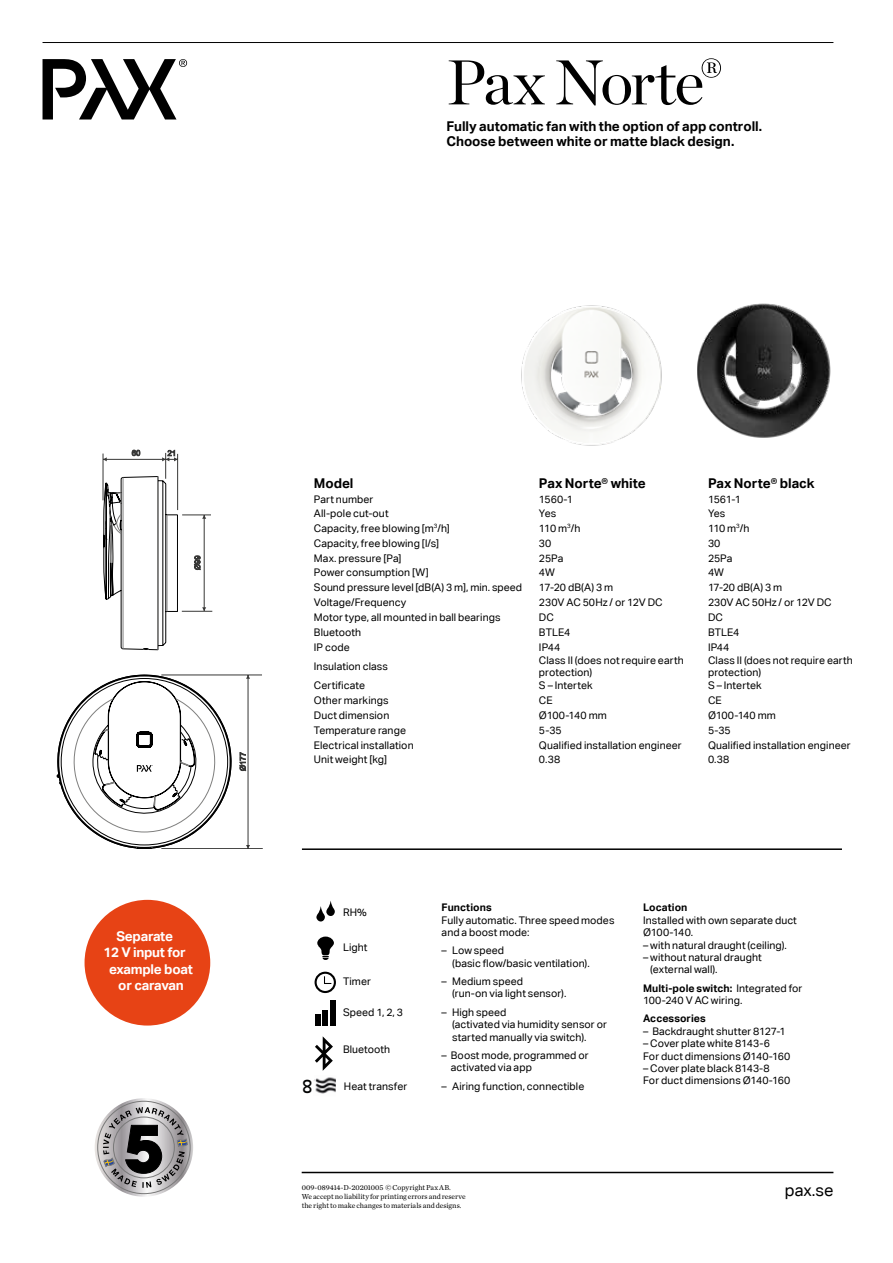
<style>
.page{position:relative;width:893px;height:1263px;background:#fff}
.page>*{position:absolute;margin:0;border:0;box-sizing:border-box;transform-origin:0 0}
.t1{font:63px "Chronicle Display";letter-spacing:-.035em;color:#000}
.t2{font:25.05px "Aktiv Grotesk Corp";color:#010202}
.t3{font:16.5px "Aktiv Grotesk Corp";color:#000}
.t4{font:700 13.5px/15px "Aktiv Grotesk Corp";letter-spacing:-.005em;color:#000}
.t5{font:700 13.5px/16.2px "Aktiv Grotesk Corp";letter-spacing:-.02em;color:#fff;text-align:center}
.t6{font:10.5px/12.5px "Aktiv Grotesk Corp";letter-spacing:.005em;color:#000}
.t7{font:700 10.5px "Aktiv Grotesk Corp";letter-spacing:.005em;color:#000}
.t8{font:7.65px "Arial";color:#373736}
.t9{font:7.5px/9px "Chronicle Text G1";color:#000}
.s1{font-weight:700}
</style>
<div class="page">
<hr style="left:43px;top:42px;width:790px;height:1px;background:#000">
<svg style="left:43px;top:59px;width:144px;height:60px"></svg>
<div style="left:85px;top:900px;width:125px;height:125px;background:#e74315;border-radius:50%"></div>
<hr style="left:302px;top:1172px;width:531px;height:1px;background:#000">
<svg style="left:316px;top:901px;width:19px;height:21px"></svg>
<svg style="left:317px;top:936px;width:17px;height:24px"></svg>
<div style="left:315px;top:972px;width:21px;height:21px;border:2px solid #000;border-radius:50%"></div>
<svg style="left:324px;top:975px;width:8px;height:9px"></svg>
<div style="left:315px;top:1015px;width:6px;height:11px;background:#000"></div>
<div style="left:322px;top:1011px;width:6px;height:15px;background:#000"></div>
<div style="left:330px;top:1000px;width:6px;height:26px;background:#000"></div>
<svg style="left:315px;top:1036px;width:18px;height:35px"></svg>
<img style="left:313px;top:1077px;width:23px;height:17px">
<img style="left:521px;top:305px;width:141px;height:141px">
<hr style="left:302px;top:848px;width:540px;height:2px;background:#000">
<hr style="left:161px;top:675px;width:101px;height:1px;background:#373736">
<hr style="left:161px;top:848px;width:102px;height:1px;background:#373736">
<hr style="left:248px;top:675px;width:1px;height:174px;background:#373736">
<svg style="left:246px;top:675px;width:4px;height:4px"></svg>
<svg style="left:56px;top:674px;width:182px;height:175px"></svg>
<hr style="left:182px;top:611px;width:30px;height:1px;background:#373736">
<svg style="left:103px;top:453px;width:108px;height:197px"></svg>
<img style="left:697px;top:303px;width:134px;height:135px">
<svg style="left:95px;top:1098px;width:98px;height:99px"></svg>
<svg style="left:97px;top:1101px;width:93px;height:93px"></svg>
<h1 class="t1" style="left:446px;top:34px;width:278px">Pax Norte®</h1>
<p class="t4" style="left:446px;top:119px;width:317px">Fully automatic fan with the option of app controll.<br>Choose between white or matte black design.</p>
<p class="t8" style="left:132px;top:448px;width:10px">60</p>
<p class="t8" style="left:168px;top:448px;width:10px">21</p>
<p class="t8" style="left:192px;top:570px;width:16px;rotate:-90deg">Ø99</p>
<p class="t8" style="left:238px;top:771px;width:20px;rotate:-90deg">Ø177</p>
<p class="t5" style="left:104px;top:928px;width:91px">Separate<br>12 V input for example boat or caravan</p>
<p class="t4" style="left:314px;top:476px;width:41px">Model</p>
<p class="t4" style="left:539px;top:476px;width:108px">Pax Norte® white</p>
<p class="t4" style="left:708px;top:476px;width:108px">Pax Norte® black</p>
<p class="t6" style="left:314px;top:493px;width:61px">Part number</p>
<p class="t6" style="left:539px;top:493px;width:36px">1560-1</p>
<p class="t6" style="left:708px;top:493px;width:34px">1561-1</p>
<p class="t6" style="left:314px;top:507px;width:76px">All-pole cut-out</p>
<p class="t6" style="left:539px;top:507px;width:19px">Yes</p>
<p class="t6" style="left:708px;top:507px;width:19px">Yes</p>
<p class="t6" style="left:314px;top:522px;width:137px">Capacity, free blowing [m<sup>3</sup>/h]</p>
<p class="t6" style="left:539px;top:522px;width:43px">110 m<sup>3</sup>/h</p>
<p class="t6" style="left:708px;top:522px;width:43px">110 m<sup>3</sup>/h</p>
<p class="t6" style="left:314px;top:537px;width:127px">Capacity, free blowing [l/s]</p>
<p class="t6" style="left:539px;top:537px;width:14px">30</p>
<p class="t6" style="left:708px;top:537px;width:14px">30</p>
<p class="t6" style="left:314px;top:551px;width:89px">Max. pressure [Pa]</p>
<p class="t6" style="left:539px;top:551px;width:26px">25Pa</p>
<p class="t6" style="left:708px;top:551px;width:26px">25Pa</p>
<p class="t6" style="left:314px;top:566px;width:116px">Power consumption [W]</p>
<p class="t6" style="left:539px;top:566px;width:17px">4W</p>
<p class="t6" style="left:708px;top:566px;width:17px">4W</p>
<p class="t6" style="left:314px;top:581px;width:210px">Sound pressure level [dB(A) 3 m], min. speed</p>
<p class="t6" style="left:539px;top:581px;width:76px">17-20 dB(A) 3 m</p>
<p class="t6" style="left:708px;top:581px;width:76px">17-20 dB(A) 3 m</p>
<p class="t6" style="left:314px;top:596px;width:94px">Voltage/Frequency</p>
<p class="t6" style="left:539px;top:596px;width:125px">230V AC 50Hz / or 12V DC</p>
<p class="t6" style="left:708px;top:596px;width:125px">230V AC 50Hz / or 12V DC</p>
<p class="t6" style="left:314px;top:611px;width:188px">Motor type, all mounted in ball bearings</p>
<p class="t6" style="left:539px;top:611px;width:17px">DC</p>
<p class="t6" style="left:708px;top:611px;width:17px">DC</p>
<p class="t6" style="left:314px;top:626px;width:49px">Bluetooth</p>
<p class="t6" style="left:539px;top:626px;width:33px">BTLE4</p>
<p class="t6" style="left:708px;top:626px;width:33px">BTLE4</p>
<p class="t6" style="left:314px;top:641px;width:37px">IP code</p>
<p class="t6" style="left:539px;top:641px;width:23px">IP44</p>
<p class="t6" style="left:708px;top:641px;width:23px">IP44</p>
<p class="t6" style="left:314px;top:660px;width:76px">Insulation class</p>
<p class="t6" style="left:539px;top:654px;width:146px">Class II (does not require earth protection)</p>
<p class="t6" style="left:708px;top:654px;width:146px">Class II (does not require earth protection)</p>
<p class="t6" style="left:314px;top:679px;width:53px">Certificate</p>
<p class="t6" style="left:539px;top:679px;width:55px">S – Intertek</p>
<p class="t6" style="left:708px;top:679px;width:55px">S – Intertek</p>
<p class="t6" style="left:314px;top:694px;width:76px">Other markings</p>
<p class="t6" style="left:539px;top:694px;width:15px">CE</p>
<p class="t6" style="left:708px;top:694px;width:15px">CE</p>
<p class="t6" style="left:314px;top:709px;width:77px">Duct dimension</p>
<p class="t6" style="left:539px;top:709px;width:69px">Ø100-140 mm</p>
<p class="t6" style="left:708px;top:709px;width:69px">Ø100-140 mm</p>
<p class="t6" style="left:314px;top:724px;width:94px">Temperature range</p>
<p class="t6" style="left:539px;top:724px;width:24px">5-35</p>
<p class="t6" style="left:708px;top:724px;width:24px">5-35</p>
<p class="t6" style="left:314px;top:738px;width:101px">Electrical installation</p>
<p class="t6" style="left:539px;top:738px;width:144px">Qualified installation engineer</p>
<p class="t6" style="left:708px;top:738px;width:144px">Qualified installation engineer</p>
<p class="t6" style="left:314px;top:753px;width:75px">Unit weight [kg]</p>
<p class="t6" style="left:539px;top:753px;width:23px">0.38</p>
<p class="t6" style="left:708px;top:753px;width:23px">0.38</p>
<h2 class="t2" style="left:323px;top:1079px;width:16px;rotate:90deg">∞</h2>
<p class="t6" style="left:343px;top:906px;width:25px">RH%</p>
<p class="t6" style="left:343px;top:941px;width:26px">Light</p>
<p class="t6" style="left:343px;top:975px;width:29px">Timer</p>
<p class="t6" style="left:343px;top:1006px;width:62px">Speed 1, 2, 3</p>
<p class="t6" style="left:343px;top:1043px;width:49px">Bluetooth</p>
<p class="t6" style="left:344px;top:1080px;width:65px">Heat transfer</p>
<p class="t7" style="left:442px;top:901px;width:52px">Functions</p>
<p class="t6" style="left:442px;top:913px;width:174px">Fully automatic. Three speed modes and a boost mode:</p>
<p class="t6" style="left:452px;top:944px;width:139px;text-indent:-10px">– Low speed<br>(basic flow/basic ventilation).</p>
<p class="t6" style="left:452px;top:975px;width:116px;text-indent:-10px">– Medium speed<br>(run-on via light sensor).</p>
<p class="t6" style="left:452px;top:1006px;width:156px;text-indent:-10px">– High speed<br>(activated via humidity sensor or started manually via switch).</p>
<p class="t6" style="left:451px;top:1049px;width:139px;text-indent:-9px">– Boost mode, programmed or activated via app</p>
<p class="t6" style="left:442px;top:1080px;width:144px">– Airing function, connectible</p>
<p class="t7" style="left:643px;top:901px;width:46px">Location</p>
<p class="t6" style="left:643px;top:914px;width:155px">Installed with own separate duct<br>Ø100-140.</p>
<p class="t6" style="left:643px;top:938px;width:145px">– with natural draught (ceiling).</p>
<p class="t6" style="left:650px;top:951px;width:113px;text-indent:-7px">– without natural draught (external wall).</p>
<p class="t6" style="left:643px;top:982px;width:161px"><span class="s1">Multi-pole switch:</span> Integrated for<br>100-240 V AC wiring.</p>
<p class="t7" style="left:643px;top:1012px;width:64px">Accessories</p>
<p class="t6" style="left:643px;top:1025px;width:144px">– Backdraught shutter 8127-1</p>
<p class="t6" style="left:643px;top:1037px;width:149px">– Cover plate white 8143-6<br>For duct dimensions Ø140-160</p>
<p class="t6" style="left:643px;top:1062px;width:149px">– Cover plate black 8143-8<br>For duct dimensions Ø140-160</p>
<p class="t9" style="left:302px;top:1182px;width:165px">009-089414-D-20201005 © Copyright Pax AB.<br>We accept no liability for printing errors and reserve the right to make changes to materials and designs.</p>
<h3 class="t3" style="left:785px;top:1180px;width:50px">pax.se</h3>
</div>
